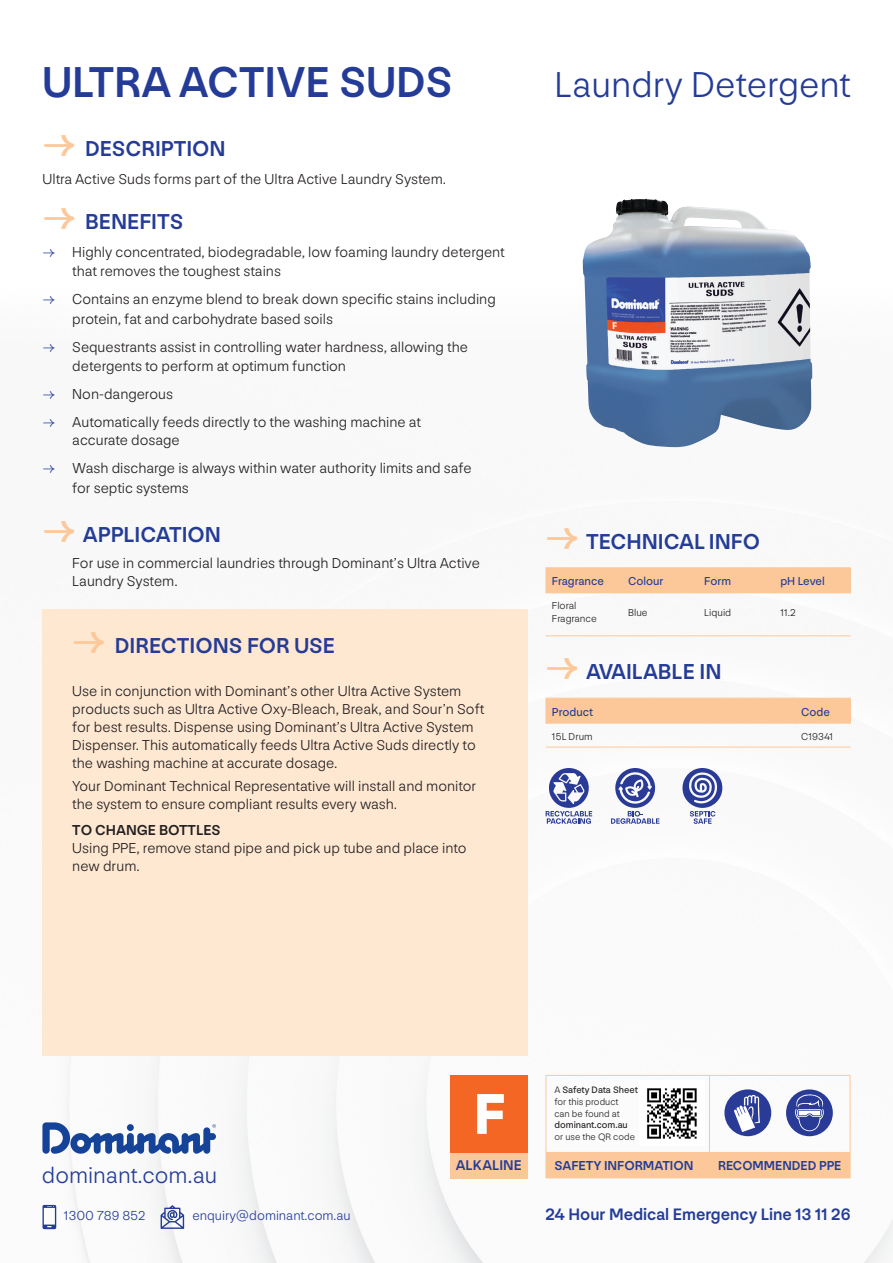
<style>
.page{position:relative;width:893px;height:1263px;background:#fff}
.page>*{position:absolute;margin:0;border:0;box-sizing:border-box;transform-origin:0 0}
.t1{font:900 59.85px "NN Nouvelle Grotesk";color:#fff}
.t2{font:500 45px "NN Nouvelle Grotesk";color:#243c97}
.t3{font:300 37.5px "NN Nouvelle Grotesk";color:#243c97}
.t4{font:300 23.55px "NN Nouvelle Grotesk";color:#243c97}
.t5{font:500 22.5px "NN Nouvelle Grotesk";color:#243c97}
.t6{font:500 17.25px "NN Nouvelle Grotesk";color:#243c97}
.t7{font:300 15px/18px "NN Nouvelle Grotesk";color:#231f20}
.t8{font:500 15px "NN Nouvelle Grotesk";color:#231f20}
.t9{font:500 14.7px "NN Nouvelle Grotesk";color:#243c97}
.t10{font:300 13.65px "NN Nouvelle Grotesk";color:#243c97}
.t11{font:500 13.5px "NN Nouvelle Grotesk";color:#243c97}
.t12{font:12px "NN Nouvelle Grotesk";color:#243c97}
.t13{font:300 10.5px/12.6px "NN Nouvelle Grotesk";color:#231f20}
.t14{font:300 9.75px/11.7px "NN Nouvelle Grotesk";color:#231f20}
.s1{font-weight:700;font-size:37.5px;color:#fcc899}
.s2{color:#243c97}
.s3{font-weight:400}
</style>
<div class="page">
<img style="left:42px;top:374px;width:851px;height:889px">
<div style="left:43px;top:609px;width:484px;height:446px;background:#fee8d2"></div>
<hr style="left:709px;top:1076px;width:1px;height:76px;background:#fcc899">
<hr style="left:546px;top:1075px;width:163px;height:1px;background:#fcc899">
<hr style="left:546px;top:1076px;width:1px;height:76px;background:#fcc899">
<hr style="left:709px;top:1075px;width:141px;height:1px;background:#fcc899">
<hr style="left:850px;top:1076px;width:1px;height:76px;background:#fcc899">
<div style="left:546px;top:1152px;width:305px;height:26px;background:#fcc899"></div>
<img style="left:639px;top:1080px;width:66px;height:65px">
<hr style="left:546px;top:567px;width:76px;height:1px;background:#fcc899">
<hr style="left:622px;top:567px;width:76px;height:1px;background:#fcc899">
<hr style="left:698px;top:567px;width:76px;height:1px;background:#fcc899">
<hr style="left:774px;top:567px;width:77px;height:1px;background:#fcc899">
<div style="left:546px;top:568px;width:305px;height:25px;background:#fcc899"></div>
<hr style="left:546px;top:635px;width:76px;height:1px;background:#fcc899">
<hr style="left:622px;top:635px;width:76px;height:1px;background:#fcc899">
<hr style="left:698px;top:635px;width:76px;height:1px;background:#fcc899">
<hr style="left:774px;top:635px;width:76px;height:1px;background:#fcc899">
<div style="left:546px;top:698px;width:305px;height:26px;background:#fcc899"></div>
<hr style="left:546px;top:747px;width:249px;height:1px;background:#fcc899">
<hr style="left:795px;top:747px;width:55px;height:1px;background:#fcc899">
<svg style="left:43px;top:1205px;width:13px;height:24px"></svg>
<svg style="left:42px;top:1122px;width:174px;height:32px"></svg>
<svg style="left:546px;top:768px;width:46px;height:56px"></svg>
<svg style="left:611px;top:768px;width:48px;height:56px"></svg>
<div style="left:724px;top:1089px;width:47px;height:47px;background:#293b97;border-radius:50%"></div>
<svg style="left:734px;top:1095px;width:26px;height:37px"></svg>
<img style="left:583px;top:199px;width:229px;height:248px">
<div style="left:786px;top:1089px;width:47px;height:47px;background:#293b97;border-radius:50%"></div>
<svg style="left:793px;top:1093px;width:33px;height:38px"></svg>
<div style="left:450px;top:1101px;width:77px;height:77px;background:#fcc899"></div>
<div style="left:450px;top:1075px;width:77px;height:77px;background:#f36624"></div>
<svg style="left:161px;top:1205px;width:23px;height:24px"></svg>
<svg style="left:680px;top:768px;width:45px;height:56px"></svg>
<p class="t2" style="left:43px;top:55px;width:412px">ULTRA ACTIVE SUDS</p>
<p class="t3" style="left:555px;top:63px;width:297px">Laundry Detergent</p>
<p class="t5" style="left:43px;top:135px;width:185px"><span class="s1">→</span> DESCRIPTION</p>
<p class="t7" style="left:43px;top:170px;width:405px">Ultra Active Suds forms part of the Ultra Active Laundry System.</p>
<p class="t5" style="left:43px;top:208px;width:142px"><span class="s1">→</span> BENEFITS</p>
<p class="t7" style="left:72px;top:242px;width:434px;line-height:19.5px;text-indent:-30px"><span class="s2">→</span> Highly concentrated, biodegradable, low foaming laundry detergent that removes the toughest stains</p>
<p class="t7" style="left:72px;top:290px;width:425px;line-height:19.5px;text-indent:-30px"><span class="s2">→</span> Contains an enzyme blend to break down specific stains including protein, fat and carbohydrate based soils</p>
<p class="t7" style="left:72px;top:337px;width:397px;line-height:19.5px;text-indent:-30px"><span class="s2">→</span> Sequestrants assist in controlling water hardness, allowing the detergents to perform at optimum function</p>
<p class="t7" style="left:43px;top:385px;width:132px"><span class="s2">→</span> Non-dangerous</p>
<p class="t7" style="left:72px;top:413px;width:350px;text-indent:-30px"><span class="s2">→</span> Automatically feeds directly to the washing machine at accurate dosage</p>
<p class="t7" style="left:72px;top:459px;width:401px;line-height:19.5px;text-indent:-30px"><span class="s2">→</span> Wash discharge is always within water authority limits and safe for septic systems</p>
<p class="t5" style="left:43px;top:521px;width:180px"><span class="s1">→</span> APPLICATION</p>
<p class="t7" style="left:72px;top:554px;width:409px">For use in commercial laundries through Dominant’s Ultra Active<br>Laundry System.</p>
<p class="t5" style="left:72px;top:632px;width:264px"><span class="s1">→</span> DIRECTIONS FOR USE</p>
<p class="t7" style="left:72px;top:682px;width:414px">Use in conjunction with Dominant’s other Ultra Active System products such as Ultra Active Oxy-Bleach, Break, and Sour’n Soft for best results. Dispense using Dominant’s Ultra Active System Dispenser. This automatically feeds Ultra Active Suds directly to the washing machine at accurate dosage.</p>
<p class="t7" style="left:72px;top:776px;width:406px">Your Dominant Technical Representative will install and monitor the system to ensure compliant results every wash.</p>
<p class="t8" style="left:72px;top:821px;width:150px">TO CHANGE BOTTLES</p>
<p class="t7" style="left:72px;top:839px;width:396px">Using PPE, remove stand pipe and pick up tube and place into new drum.</p>
<p class="t5" style="left:546px;top:528px;width:216px"><span class="s1">→</span> TECHNICAL INFO</p>
<p class="t12" style="left:552px;top:574px;width:53px">Fragrance</p>
<p class="t12" style="left:628px;top:574px;width:37px">Colour</p>
<p class="t12" style="left:704px;top:574px;width:28px">Form</p>
<p class="t12" style="left:780px;top:574px;width:46px">pH Level</p>
<p class="t13" style="left:552px;top:599px;width:46px">Floral<br>Fragrance</p>
<p class="t13" style="left:628px;top:606px;width:21px">Blue</p>
<p class="t13" style="left:704px;top:606px;width:29px">Liquid</p>
<p class="t13" style="left:780px;top:606px;width:17px">11.2</p>
<p class="t5" style="left:546px;top:658px;width:177px"><span class="s1">→</span> AVAILABLE IN</p>
<p class="t12" style="left:552px;top:705px;width:43px">Product</p>
<p class="t12" style="left:801px;top:705px;width:30px">Code</p>
<p class="t13" style="left:552px;top:730px;width:42px">15L Drum</p>
<p class="t13" style="left:801px;top:730px;width:34px">C19341</p>
<p class="t14" style="left:554px;top:1084px;width:85px">A <span class="s3">Safety Data Sheet </span>for this product<br>can be found at <span class="s3">dominant.com.au </span>or use the QR code</p>
<p class="t11" style="left:554px;top:1157px;width:141px">SAFETY INFORMATION</p>
<p class="t11" style="left:718px;top:1157px;width:125px">RECOMMENDED PPE</p>
<p class="t1" style="left:474px;top:1078px;width:33px">F</p>
<p class="t9" style="left:456px;top:1157px;width:67px">ALKALINE</p>
<p class="t4" style="left:42px;top:1162px;width:177px">dominant.com.au</p>
<p class="t10" style="left:64px;top:1208px;width:83px">1300 789 852</p>
<p class="t10" style="left:192px;top:1208px;width:160px">enquiry@dominant.com.au</p>
<p class="t6" style="left:545px;top:1204px;width:306px">24 Hour Medical Emergency Line 13 11 26</p>
</div>
